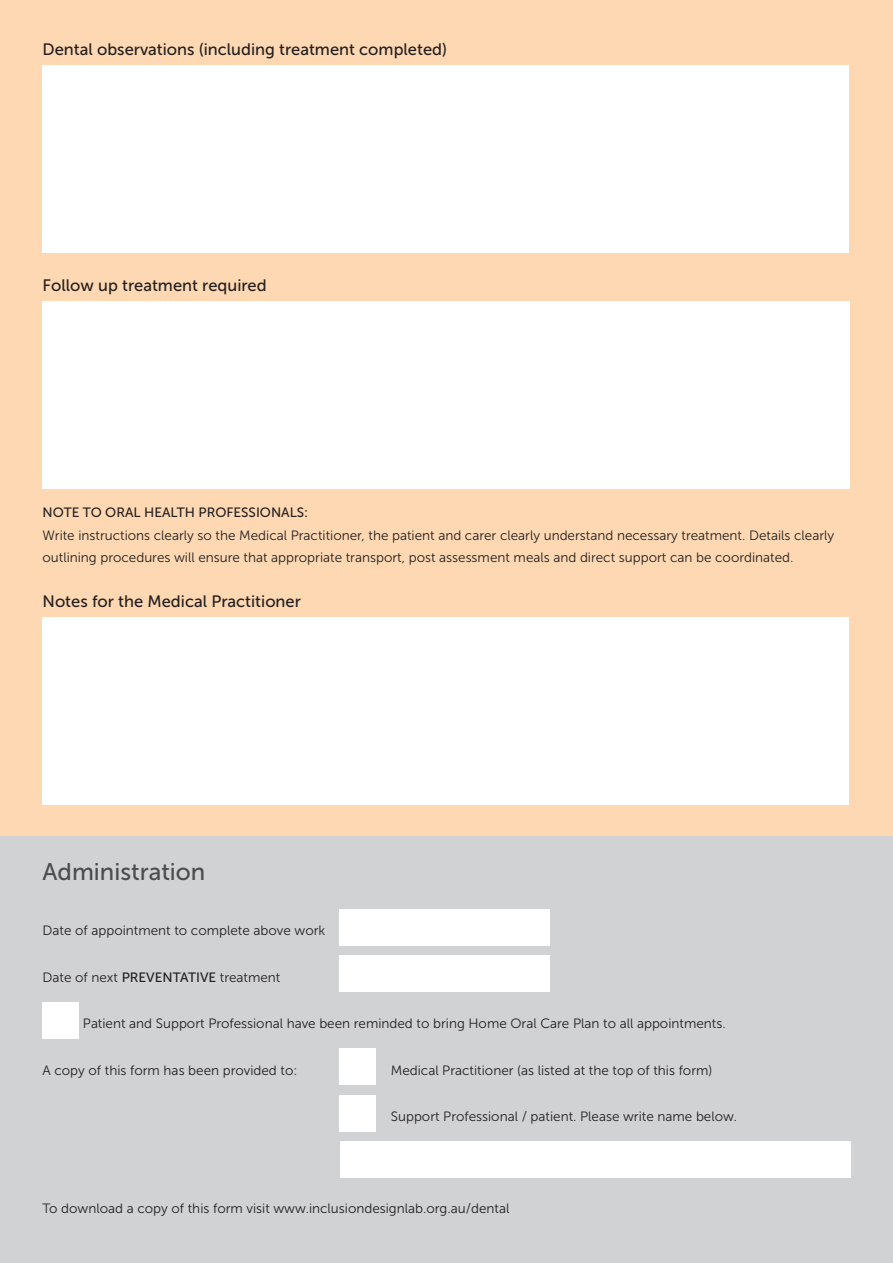
<style>
.page{position:relative;width:893px;height:1263px;background:#fdd8b2}
.page>*{position:absolute;margin:0;border:0;box-sizing:border-box;transform-origin:0 0}
.body_-bold{font:24px "Museo Sans 500";color:#4b4c4d}
.body_-bold_larger{font:16.5px "Museo Sans 500";color:#231f20}
.body{font:13.5px "Museo Sans 300";color:#231f20}
.body_-tight{font:13.5px/22.5px "Museo Sans 300";color:#231f20}
.body_-tight-2{font:13.5px "Museo Sans 500";color:#231f20}
.s1{font-family:"Museo Sans 500"}
</style>
<div class="page">
<div style="left:0;top:836px;width:893px;height:427px;background:#d1d2d4"></div>
<div style="left:43px;top:65px;width:806px;height:187px;background:#fff"></div>
<div style="left:43px;top:301px;width:807px;height:188px;background:#fff"></div>
<div style="left:43px;top:617px;width:806px;height:187px;background:#fff"></div>
<div style="left:340px;top:909px;width:210px;height:36px;background:#fff"></div>
<div style="left:340px;top:955px;width:210px;height:37px;background:#fff"></div>
<div style="left:43px;top:1002px;width:36px;height:36px;background:#fff"></div>
<div style="left:340px;top:1048px;width:36px;height:37px;background:#fff"></div>
<div style="left:340px;top:1095px;width:36px;height:36px;background:#fff"></div>
<div style="left:340px;top:1141px;width:510px;height:37px;background:#fff"></div>
<p class="body_-bold_larger" style="left:43px;top:40px;width:406px">Dental observations (including treatment completed)</p>
<p class="body_-bold_larger" style="left:43px;top:277px;width:226px">Follow up treatment required</p>
<p class="body_-tight-2" style="left:43px;top:505px;width:267px">NOTE TO ORAL HEALTH PROFESSIONALS:</p>
<p class="body_-tight" style="left:43px;top:524px;width:793px">Write instructions clearly so the Medical Practitioner, the patient and carer clearly understand necessary treatment. Details clearly outlining procedures will ensure that appropriate transport, post assessment meals and direct support can be coordinated.</p>
<p class="body_-bold_larger" style="left:43px;top:592px;width:260px">Notes for the Medical Practitioner</p>
<p class="body_-bold" style="left:43px;top:859px;width:164px">Administration</p>
<p class="body" style="left:43px;top:923px;width:284px">Date of appointment to complete above work</p>
<p class="body" style="left:43px;top:970px;width:239px">Date of next <span class="s1">PREVENTATIVE</span> treatment</p>
<p class="body" style="left:83px;top:1016px;width:644px">Patient and Support Professional have been reminded to bring Home Oral Care Plan to all appointments.</p>
<p class="body" style="left:43px;top:1063px;width:256px">A copy of this form has been provided to:</p>
<p class="body" style="left:391px;top:1063px;width:323px">Medical Practitioner (as listed at the top of this form)</p>
<p class="body" style="left:391px;top:1109px;width:348px">Support Professional / patient. Please write name below.</p>
<p class="body" style="left:43px;top:1201px;width:468px">To download a copy of this form visit www.inclusiondesignlab.org.au/dental</p>
</div>
